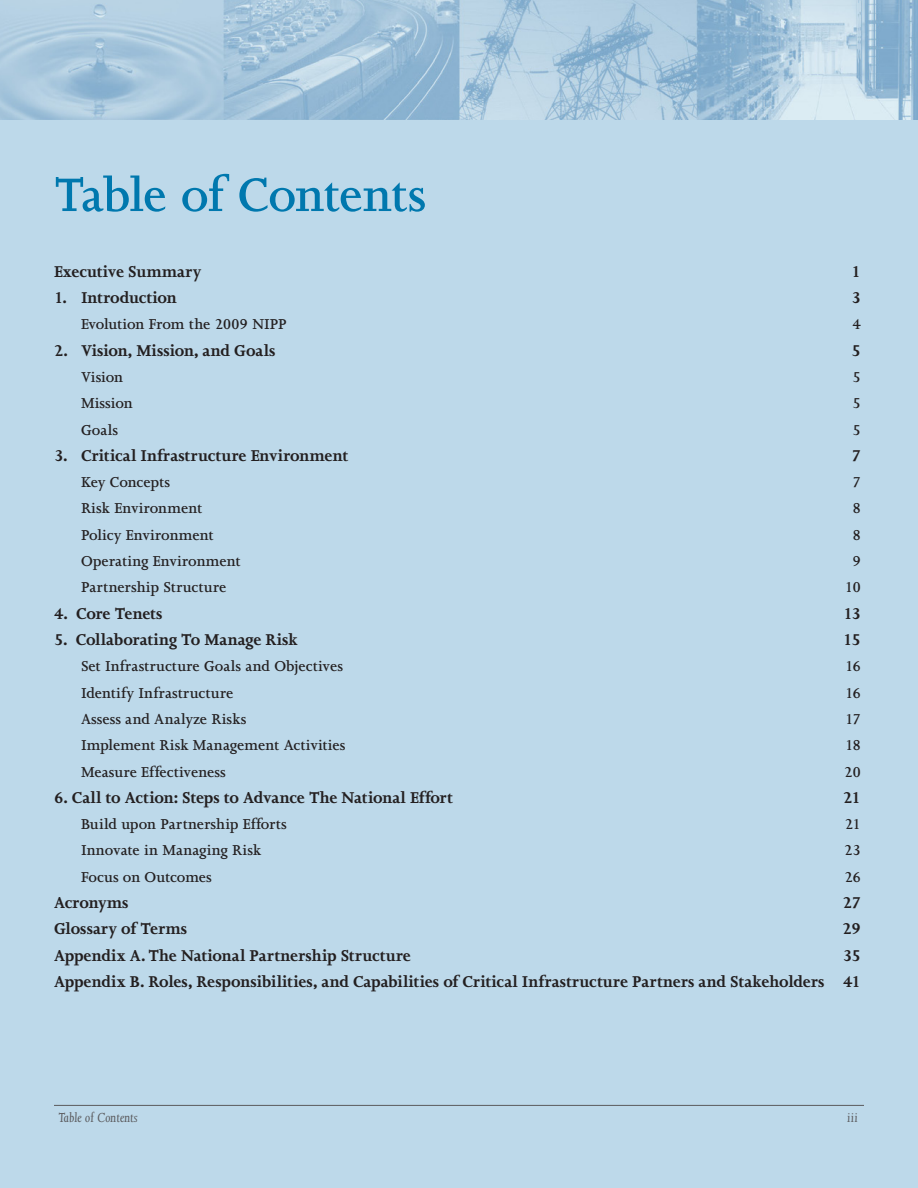
<style>
.page{position:relative;width:918px;height:1188px;background:#fff}
.page>*{position:absolute;margin:0;border:0;box-sizing:border-box;transform-origin:0 0}
.t1{font:600 54px "Joanna MT Std";letter-spacing:-.025em;color:#0078ae}
.TOC_a{font:700 18px "Joanna MT Std";color:#231f20}
.TOC_1{font:600 16.5px "Joanna MT Std";letter-spacing:.005em;color:#231f20}
.t2{font:italic 15px "Joanna MT Std";color:#5a5a5d}
</style>
<div class="page">
<div style="left:0;top:120px;width:918px;height:1068px;background:#bdd9ea"></div>
<img style="left:0;top:0;width:918px;height:120px">
<hr style="left:54px;top:1105px;width:810px;height:1px;background:#5a5a5d">
<h1 class="t1" style="left:54px;top:166px;width:373px">Table of Contents</h1>
<p class="TOC_a" style="left:54px;top:262px;width:149px">Executive Summary</p>
<p class="TOC_a" style="left:851px;top:262px;width:11px">1</p>
<p class="TOC_a" style="left:54px;top:288px;width:124px">1. Introduction</p>
<p class="TOC_a" style="left:851px;top:288px;width:11px">3</p>
<p class="TOC_1" style="left:81px;top:315px;width:207px">Evolution From the 2009 NIPP</p>
<p class="TOC_1" style="left:852px;top:315px;width:10px">4</p>
<p class="TOC_a" style="left:54px;top:341px;width:223px">2. Vision, Mission, and Goals</p>
<p class="TOC_a" style="left:851px;top:341px;width:11px">5</p>
<p class="TOC_1" style="left:81px;top:368px;width:44px">Vision</p>
<p class="TOC_1" style="left:852px;top:368px;width:10px">5</p>
<p class="TOC_1" style="left:81px;top:394px;width:53px">Mission</p>
<p class="TOC_1" style="left:852px;top:394px;width:10px">5</p>
<p class="TOC_1" style="left:81px;top:421px;width:38px">Goals</p>
<p class="TOC_1" style="left:852px;top:421px;width:10px">5</p>
<p class="TOC_a" style="left:54px;top:446px;width:296px">3. Critical Infrastructure Environment</p>
<p class="TOC_a" style="left:851px;top:446px;width:11px">7</p>
<p class="TOC_1" style="left:81px;top:473px;width:90px">Key Concepts</p>
<p class="TOC_1" style="left:852px;top:473px;width:10px">7</p>
<p class="TOC_1" style="left:81px;top:500px;width:123px">Risk Environment</p>
<p class="TOC_1" style="left:852px;top:500px;width:10px">8</p>
<p class="TOC_1" style="left:81px;top:526px;width:134px">Policy Environment</p>
<p class="TOC_1" style="left:852px;top:526px;width:10px">8</p>
<p class="TOC_1" style="left:81px;top:552px;width:161px">Operating Environment</p>
<p class="TOC_1" style="left:852px;top:552px;width:10px">9</p>
<p class="TOC_1" style="left:81px;top:578px;width:147px">Partnership Structure</p>
<p class="TOC_1" style="left:845px;top:578px;width:18px">10</p>
<p class="TOC_a" style="left:54px;top:604px;width:110px">4. Core Tenets</p>
<p class="TOC_a" style="left:843px;top:604px;width:19px">13</p>
<p class="TOC_a" style="left:54px;top:630px;width:245px">5. Collaborating To Manage Risk</p>
<p class="TOC_a" style="left:843px;top:630px;width:19px">15</p>
<p class="TOC_1" style="left:81px;top:657px;width:263px">Set Infrastructure Goals and Objectives</p>
<p class="TOC_1" style="left:845px;top:657px;width:17px">16</p>
<p class="TOC_1" style="left:81px;top:684px;width:154px">Identify Infrastructure</p>
<p class="TOC_1" style="left:845px;top:684px;width:17px">16</p>
<p class="TOC_1" style="left:81px;top:710px;width:167px">Assess and Analyze Risks</p>
<p class="TOC_1" style="left:845px;top:710px;width:17px">17</p>
<p class="TOC_1" style="left:81px;top:736px;width:266px">Implement Risk Management Activities</p>
<p class="TOC_1" style="left:845px;top:736px;width:17px">18</p>
<p class="TOC_1" style="left:81px;top:763px;width:146px">Measure Effectiveness</p>
<p class="TOC_1" style="left:844px;top:763px;width:18px">20</p>
<p class="TOC_a" style="left:54px;top:788px;width:401px">6. Call to Action: Steps to Advance The National Effort</p>
<p class="TOC_a" style="left:843px;top:788px;width:19px">21</p>
<p class="TOC_1" style="left:81px;top:815px;width:207px">Build upon Partnership Efforts</p>
<p class="TOC_1" style="left:845px;top:815px;width:18px">21</p>
<p class="TOC_1" style="left:81px;top:842px;width:182px">Innovate in Managing Risk</p>
<p class="TOC_1" style="left:844px;top:842px;width:18px">23</p>
<p class="TOC_1" style="left:81px;top:868px;width:132px">Focus on Outcomes</p>
<p class="TOC_1" style="left:844px;top:868px;width:18px">26</p>
<p class="TOC_a" style="left:54px;top:893px;width:76px">Acronyms</p>
<p class="TOC_a" style="left:843px;top:893px;width:20px">27</p>
<p class="TOC_a" style="left:54px;top:919px;width:135px">Glossary of Terms</p>
<p class="TOC_a" style="left:843px;top:919px;width:20px">29</p>
<p class="TOC_a" style="left:54px;top:946px;width:358px">Appendix A. The National Partnership Structure</p>
<p class="TOC_a" style="left:843px;top:946px;width:20px">35</p>
<p class="TOC_a" style="left:54px;top:972px;width:809px">Appendix B. Roles, Responsibilities, and Capabilities of Critical Infrastructure Partners and Stakeholders 41</p>
<p class="t2" style="left:58px;top:1109px;width:81px">Table of Contents</p>
<p class="t2" style="left:847px;top:1109px;width:12px">iii</p>
<p class="t2" style="left:58px;top:1109px;width:83px">Acknowledgments</p>
</div>
